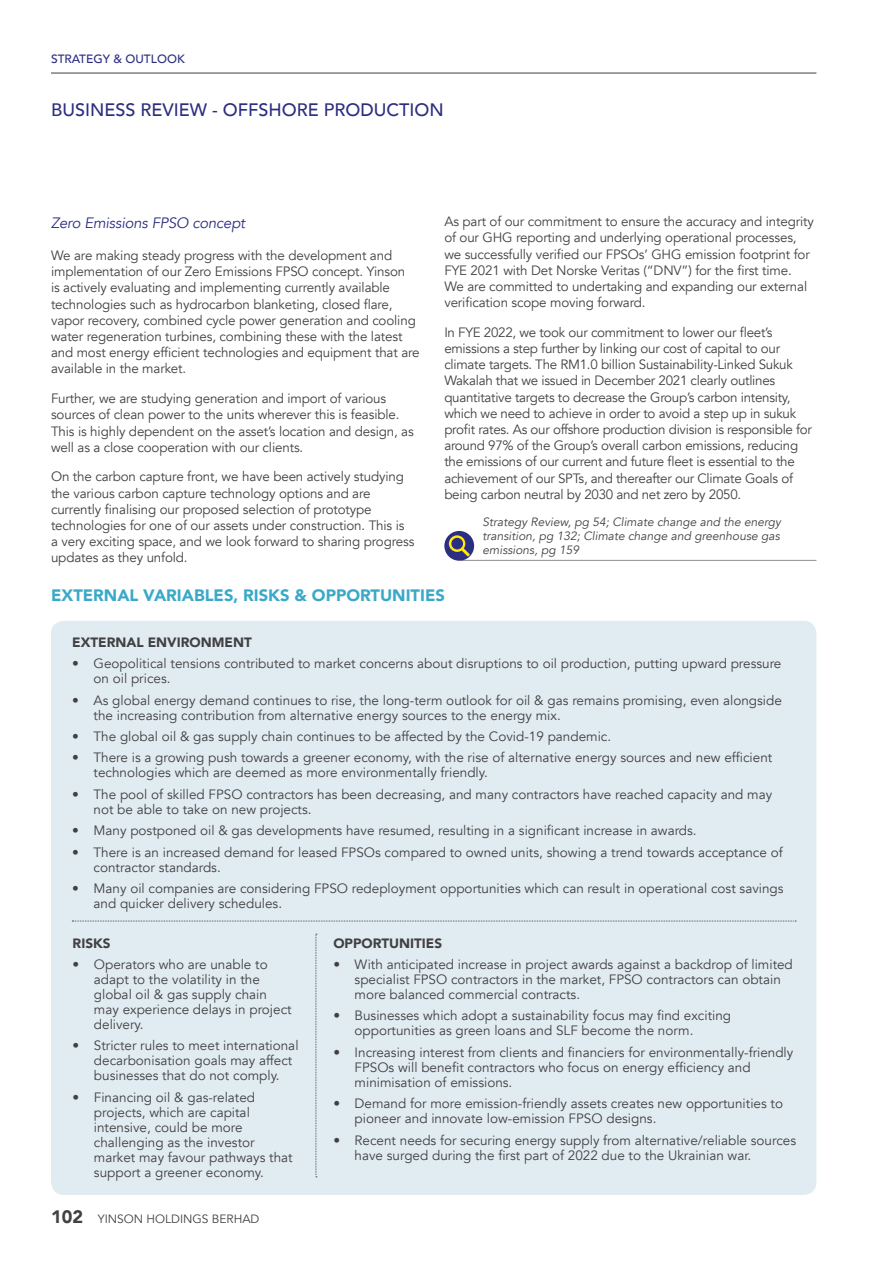
<style>
.page{position:relative;width:893px;height:1263px;background:#fff}
.page>*{position:absolute;margin:0;border:0;box-sizing:border-box;transform-origin:0 0}
.t1{font:500 18px "Avenir";color:#2c2e81}
.t2{font:900 16.5px "Avenir";color:#3aa9c8}
.t3{font:italic 15px "Avenir";letter-spacing:-.01em;color:#2c2e81}
.t4{font:13.5px/15px "Avenir";color:#414042}
.t5{font:13.5px/16.2px "Avenir";letter-spacing:-.02em;color:#414042}
.t6{font:900 13.5px "Avenir";color:#414042}
.t7{font:italic 12px/14.4px "Avenir";color:#414042;text-align:justify}
.t8{font:12px "Avenir";color:#414042}
.t9{font:500 12px "Avenir";color:#2c2e81}
.s1{font-weight:900;font-size:18px}
</style>
<div class="page">
<hr style="left:51px;top:73px;width:765px;height:1px;background:#414042">
<hr style="left:461px;top:560px;width:355px;height:1px;background:#8b8e90">
<svg style="left:444px;top:531px;width:30px;height:30px"></svg>
<svg style="left:449px;top:535px;width:21px;height:21px"></svg>
<div style="left:51px;top:621px;width:765px;height:574px;background:#e1ecf2;border-radius:13px"></div>
<svg style="left:72px;top:921px;width:724px;height:1px"></svg>
<svg style="left:316px;top:934px;width:1px;height:243px"></svg>
<p class="t9" style="left:51px;top:49px;width:135px">STRATEGY &amp; OUTLOOK</p>
<h1 class="t1" style="left:51px;top:94px;width:394px">BUSINESS REVIEW - OFFSHORE PRODUCTION</h1>
<p class="t3" style="left:51px;top:213px;width:196px">Zero Emissions FPSO concept</p>
<p class="t4" style="left:51px;top:247px;width:370px;line-height:16.2px">We are making steady progress with the development and implementation of our Zero Emissions FPSO concept. Yinson<br>is actively evaluating and implementing currently available technologies such as hydrocarbon blanketing, closed flare, vapor recovery, combined cycle power generation and cooling water regeneration turbines, combining these with the latest and most energy efficient technologies and equipment that are available in the market.</p>
<p class="t4" style="left:51px;top:391px;width:364px;line-height:16.2px">Further, we are studying generation and import of various sources of clean power to the units wherever this is feasible.<br>This is highly dependent on the asset’s location and design, as well as a close cooperation with our clients.</p>
<p class="t4" style="left:51px;top:469px;width:365px;line-height:16.2px">On the carbon capture front, we have been actively studying the various carbon capture technology options and are currently finalising our proposed selection of prototype technologies for one of our assets under construction. This is a very exciting space, and we look forward to sharing progress updates as they unfold.</p>
<p class="t4" style="left:444px;top:214px;width:371px;line-height:16.2px">As part of our commitment to ensure the accuracy and integrity of our GHG reporting and underlying operational processes, we successfully verified our FPSOs’ GHG emission footprint for FYE 2021 with Det Norske Veritas (“DNV”) for the first time.<br>We are committed to undertaking and expanding our external verification scope moving forward.</p>
<p class="t5" style="left:444px;top:324px;width:369px">In FYE 2022, we took our commitment to lower our fleet’s emissions a step further by linking our cost of capital to our climate targets. The RM1.0 billion Sustainability-Linked Sukuk Wakalah that we issued in December 2021 clearly outlines quantitative targets to decrease the Group’s carbon intensity, which we need to achieve in order to avoid a step up in sukuk profit rates. As our offshore production division is responsible for around 97% of the Group’s overall carbon emissions, reducing the emissions of our current and future fleet is essential to the achievement of our SPTs, and thereafter our Climate Goals of being carbon neutral by 2030 and net zero by 2050.</p>
<p class="t7" style="left:483px;top:514px;width:300px">Strategy Review, pg 54; Climate change and the energy transition, pg 132; Climate change and greenhouse gas emissions, pg 159</p>
<p class="t2" style="left:51px;top:581px;width:395px">EXTERNAL VARIABLES, RISKS &amp; OPPORTUNITIES</p>
<p class="t6" style="left:72px;top:630px;width:181px">EXTERNAL ENVIRONMENT</p>
<p class="t4" style="left:94px;top:656px;width:689px;text-indent:-21px">• Geopolitical tensions contributed to market concerns about disruptions to oil production, putting upward pressure on oil prices.</p>
<p class="t4" style="left:94px;top:693px;width:690px;text-indent:-21px">• As global energy demand continues to rise, the long-term outlook for oil &amp; gas remains promising, even alongside the increasing contribution from alternative energy sources to the energy mix.</p>
<p class="t4" style="left:72px;top:729px;width:540px">• The global oil &amp; gas supply chain continues to be affected by the Covid-19 pandemic.</p>
<p class="t4" style="left:94px;top:750px;width:680px;text-indent:-21px">• There is a growing push towards a greener economy, with the rise of alternative energy sources and new efficient technologies which are deemed as more environmentally friendly.</p>
<p class="t4" style="left:94px;top:787px;width:680px;text-indent:-21px">• The pool of skilled FPSO contractors has been decreasing, and many contractors have reached capacity and may not be able to take on new projects.</p>
<p class="t4" style="left:72px;top:823px;width:626px">• Many postponed oil &amp; gas developments have resumed, resulting in a significant increase in awards.</p>
<p class="t4" style="left:94px;top:845px;width:691px;text-indent:-21px">• There is an increased demand for leased FPSOs compared to owned units, showing a trend towards acceptance of contractor standards.</p>
<p class="t4" style="left:94px;top:881px;width:692px;text-indent:-21px">• Many oil companies are considering FPSO redeployment opportunities which can result in operational cost savings and quicker delivery schedules.</p>
<p class="t6" style="left:73px;top:931px;width:39px">RISKS</p>
<p class="t4" style="left:94px;top:957px;width:199px;text-indent:-21px">• Operators who are unable to adapt to the volatility in the global oil &amp; gas supply chain may experience delays in project delivery.</p>
<p class="t4" style="left:94px;top:1038px;width:206px;text-indent:-21px">• Stricter rules to meet international decarbonisation goals may affect businesses that do not comply.</p>
<p class="t4" style="left:94px;top:1090px;width:200px;text-indent:-21px">• Financing oil &amp; gas-related projects, which are capital intensive, could be more challenging as the investor market may favour pathways that support a greener economy.</p>
<p class="t6" style="left:333px;top:931px;width:110px">OPPORTUNITIES</p>
<p class="t4" style="left:355px;top:957px;width:440px;text-indent:-21px">• With anticipated increase in project awards against a backdrop of limited specialist FPSO contractors in the market, FPSO contractors can obtain more balanced commercial contracts.</p>
<p class="t4" style="left:355px;top:1008px;width:378px;text-indent:-21px">• Businesses which adopt a sustainability focus may find exciting opportunities as green loans and SLF become the norm.</p>
<p class="t4" style="left:355px;top:1045px;width:440px;text-indent:-21px">• Increasing interest from clients and financiers for environmentally-friendly<br>FPSOs will benefit contractors who focus on energy efficiency and minimisation of emissions.</p>
<p class="t4" style="left:355px;top:1096px;width:430px;text-indent:-21px">• Demand for more emission-friendly assets creates new opportunities to pioneer and innovate low-emission FPSO designs.</p>
<p class="t4" style="left:355px;top:1133px;width:443px;text-indent:-21px">• Recent needs for securing energy supply from alternative/reliable sources have surged during the first part of 2022 due to the Ukrainian war.</p>
<p class="t8" style="left:51px;top:1211px;width:210px"><span class="s1">102</span> YINSON HOLDINGS BERHAD</p>
</div>
